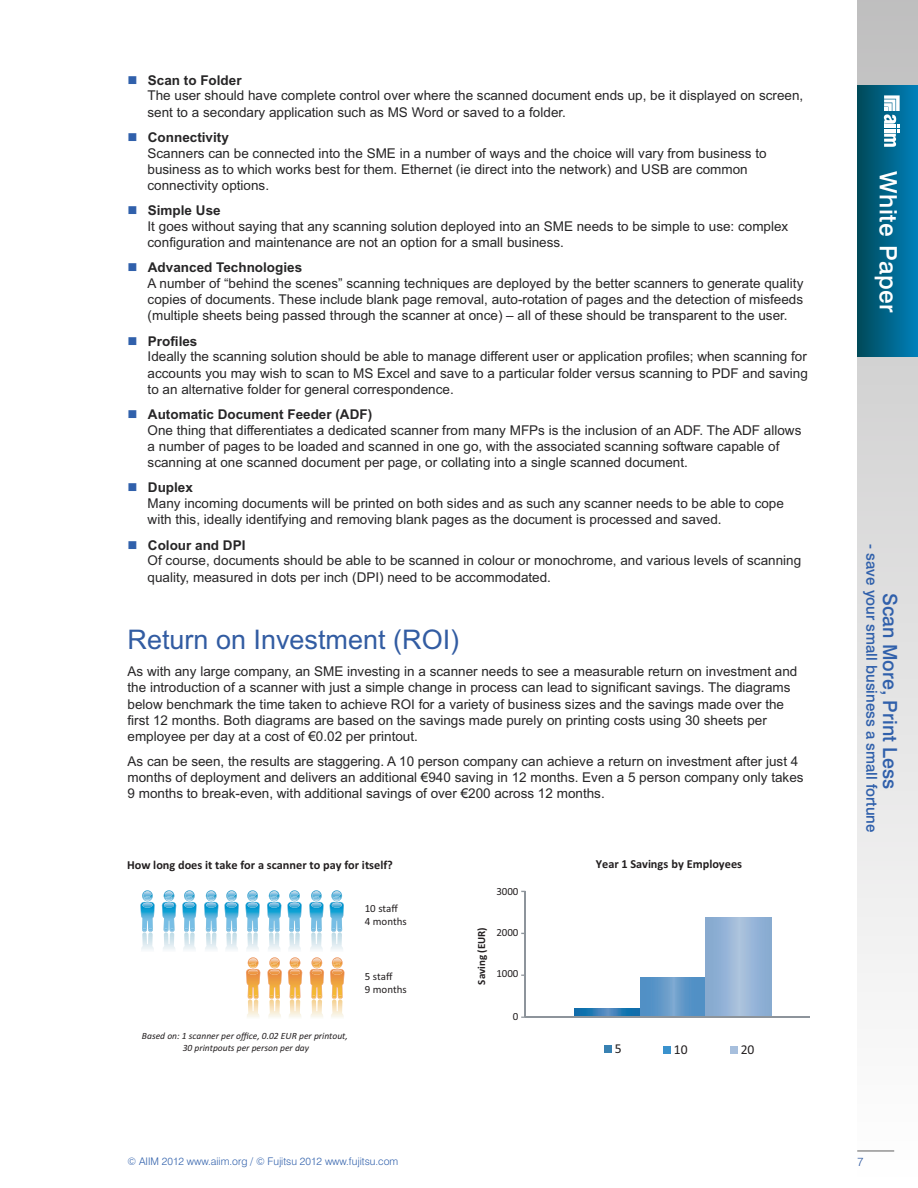
<style>
.page{position:relative;width:918px;height:1188px;background:#fff}
.page>*{position:absolute;margin:0;border:0;box-sizing:border-box;transform-origin:0 0}
.t1{font:27px "Arial";color:#325ca2}
.t2{font:500 24px "Swiss 721 BT";letter-spacing:.025em;color:#fff}
.t3{font:500 19.5px "Swiss 721 BT";color:#3060ab}
.t4{font:500 15px "Swiss 721 BT";color:#3060ab}
.t5{font:13.5px/16px "Arial";color:#272627}
.t6{font:13.5px "Calibri";color:#231f20}
.t7{font:700 12.3px "Calibri";color:#231f20}
.t8{font:300 12px "Swiss 721 BT";color:#325ca2}
.t9{font:10.95px/13.2px "Calibri";color:#231f20}
.t10{font:700 10.95px "Calibri";letter-spacing:.005em;color:#231f20}
.t11{font:300 10.5px "Swiss 721 BT";color:#3060ab}
.t12{font:italic 9.6px/11.4px "Calibri";color:#231f20;text-align:center}
.s1{color:#3060ab}
.s2{font-weight:700}
</style>
<div class="page">
<svg style="left:858px;top:0;width:60px;height:1152px"></svg>
<hr style="left:857px;top:1150px;width:37px;height:2px;background:#939393">
<div style="left:857px;top:86px;width:61px;height:270px;background:linear-gradient(to right,#004958,#0080bb)"></div>
<svg style="left:884px;top:95px;width:16px;height:52px"></svg>
<svg style="left:330px;top:890px;width:14px;height:127px"></svg>
<svg style="left:309px;top:890px;width:15px;height:127px"></svg>
<svg style="left:267px;top:890px;width:35px;height:127px"></svg>
<svg style="left:224px;top:890px;width:15px;height:60px"></svg>
<svg style="left:204px;top:890px;width:14px;height:60px"></svg>
<svg style="left:182px;top:890px;width:15px;height:60px"></svg>
<svg style="left:162px;top:890px;width:14px;height:60px"></svg>
<svg style="left:140px;top:890px;width:15px;height:60px"></svg>
<svg style="left:245px;top:890px;width:15px;height:127px"></svg>
<svg style="left:521px;top:891px;width:289px;height:127px"></svg>
<div style="left:604px;top:1045px;width:8px;height:7px;background:#3881b2"></div>
<div style="left:663px;top:1046px;width:8px;height:8px;background:#3a92cd"></div>
<div style="left:730px;top:1046px;width:7px;height:8px;background:#a7bfdd"></div>
<p class="t5" style="left:148px;top:72px;width:657px;text-indent:-20px"><span class="s1">■</span> <span class="s2">Scan to Folder<br></span>The user should have complete control over where the scanned document ends up, be it displayed on screen, sent to a secondary application such as MS Word or saved to a folder.</p>
<p class="t5" style="left:148px;top:129px;width:621px;text-indent:-20px"><span class="s1">■</span> <span class="s2">Connectivity<br></span>Scanners can be connected into the SME in a number of ways and the choice will vary from business to business as to which works best for them. Ethernet (ie direct into the network) and USB are common connectivity options.</p>
<p class="t5" style="left:148px;top:203px;width:642px;text-indent:-20px"><span class="s1">■</span> <span class="s2">Simple Use<br></span>It goes without saying that any scanning solution deployed into an SME needs to be simple to use: complex configuration and maintenance are not an option for a small business.</p>
<p class="t5" style="left:148px;top:260px;width:657px;text-indent:-20px"><span class="s1">■</span> <span class="s2">Advanced Technologies<br></span>A number of “behind the scenes” scanning techniques are deployed by the better scanners to generate quality copies of documents. These include blank page removal, auto-rotation of pages and the detection of misfeeds (multiple sheets being passed through the scanner at once) – all of these should be transparent to the user.</p>
<p class="t5" style="left:148px;top:333px;width:662px;text-indent:-20px"><span class="s1">■</span> <span class="s2">Profiles<br></span>Ideally the scanning solution should be able to manage different user or application profiles; when scanning for accounts you may wish to scan to MS Excel and save to a particular folder versus scanning to PDF and saving to an alternative folder for general correspondence.</p>
<p class="t5" style="left:148px;top:406px;width:655px;text-indent:-20px"><span class="s1">■</span> <span class="s2">Automatic Document Feeder (ADF)<br></span>One thing that differentiates a dedicated scanner from many MFPs is the inclusion of an ADF. The ADF allows a number of pages to be loaded and scanned in one go, with the associated scanning software capable of scanning at one scanned document per page, or collating into a single scanned document.</p>
<p class="t5" style="left:148px;top:480px;width:638px;text-indent:-20px"><span class="s1">■</span> <span class="s2">Duplex<br></span>Many incoming documents will be printed on both sides and as such any scanner needs to be able to cope with this, ideally identifying and removing blank pages as the document is processed and saved.</p>
<p class="t5" style="left:148px;top:537px;width:655px;text-indent:-20px"><span class="s1">■</span> <span class="s2">Colour and DPI<br></span>Of course, documents should be able to be scanned in colour or monochrome, and various levels of scanning quality, measured in dots per inch (DPI) need to be accommodated.</p>
<h1 class="t1" style="left:128px;top:624px;width:333px">Return on Investment (ROI)</h1>
<p class="t5" style="left:128px;top:663px;width:671px">As with any large company, an SME investing in a scanner needs to see a measurable return on investment and the introduction of a scanner with just a simple change in process can lead to significant savings. The diagrams below benchmark the time taken to achieve ROI for a variety of business sizes and the savings made over the first 12 months. Both diagrams are based on the savings made purely on printing costs using 30 sheets per employee per day at a cost of €0.02 per printout.</p>
<p class="t5" style="left:128px;top:753px;width:678px">As can be seen, the results are staggering. A 10 person company can achieve a return on investment after just 4 months of deployment and delivers an additional €940 saving in 12 months. Even a 5 person company only takes<br>9 months to break-even, with additional savings of over €200 across 12 months.</p>
<p class="t7" style="left:127px;top:857px;width:267px">How long does it take for a scanner to pay for itself?</p>
<p class="t9" style="left:365px;top:902px;width:44px">10 staff<br>4 months</p>
<p class="t12" style="left:142px;top:1030px;width:207px">Based on: 1 scanner per office, 0.02 EUR per printout,<br>30 printpouts per person per day</p>
<p class="t9" style="left:365px;top:970px;width:44px">5 staff<br>9 months</p>
<p class="t9" style="left:496px;top:885px;width:24px">3000</p>
<p class="t10" style="left:475px;top:985px;width:59px;rotate:-90deg">Saving (EUR)</p>
<p class="t9" style="left:496px;top:926px;width:24px">2000</p>
<p class="t9" style="left:496px;top:967px;width:24px">1000</p>
<p class="t9" style="left:513px;top:1010px;width:7px">0</p>
<p class="t7" style="left:596px;top:857px;width:148px">Year 1 Savings by Employees</p>
<p class="t6" style="left:615px;top:1040px;width:8px">5</p>
<p class="t6" style="left:674px;top:1041px;width:15px">10</p>
<p class="t6" style="left:741px;top:1041px;width:15px">20</p>
<h2 class="t2" style="left:897px;top:171px;width:144px;rotate:90deg">White Paper</h2>
<p class="t4" style="left:877px;top:544px;width:290px;rotate:90deg">- save your small business a small fortune</p>
<h3 class="t3" style="left:897px;top:593px;width:197px;rotate:90deg">Scan More, Print Less</h3>
<p class="t11" style="left:128px;top:1158px;width:272px">© AIIM 2012 www.aiim.org / © Fujitsu 2012 www.fujitsu.com</p>
<p class="t8" style="left:857px;top:1157px;width:8px">7</p>
</div>
